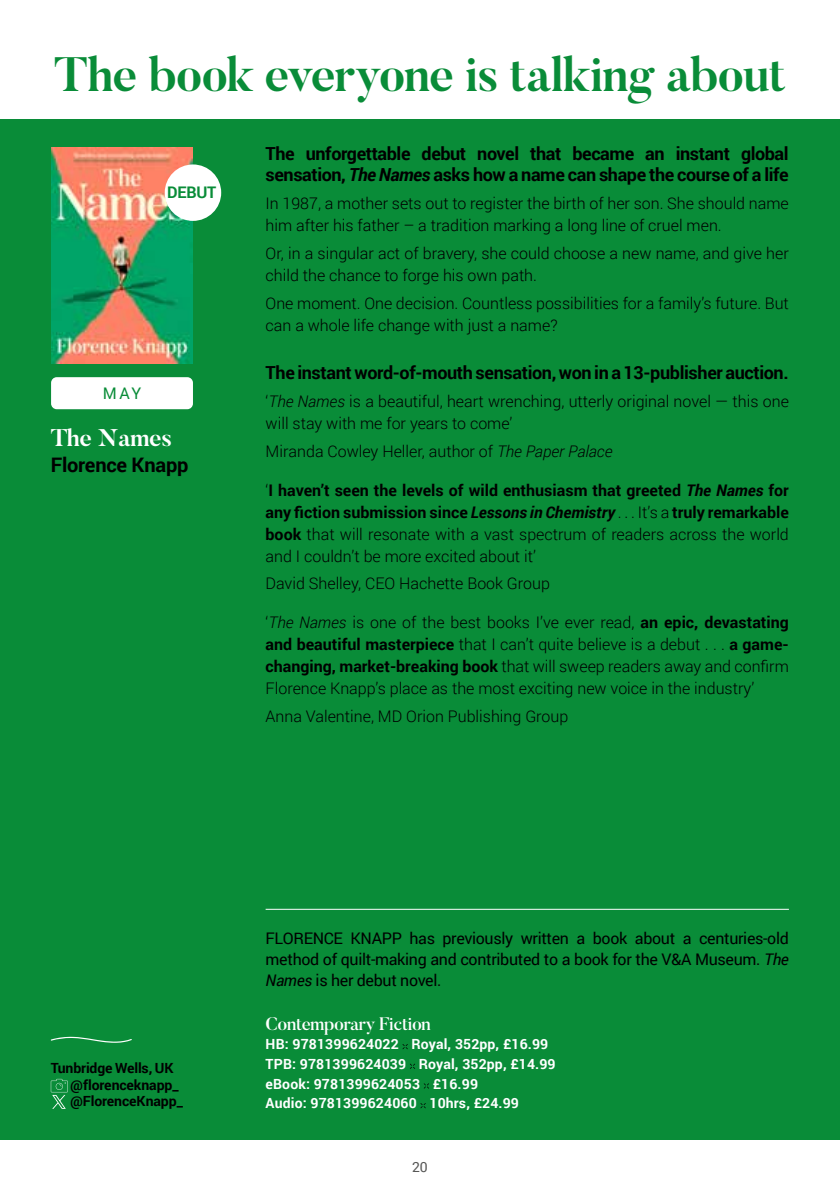
<style>
.page{position:relative;width:840px;height:1191px;background:#fff}
.page>*{position:absolute;margin:0;border:0;box-sizing:border-box;transform-origin:0 0}
.t1{font:700 48px "Butler";letter-spacing:-.025em;color:#098c38}
.t2{font:700 24px "Butler";letter-spacing:-.01em;color:#fff}
.t3{font:700 20px "Roboto";letter-spacing:-.01em;color:#000}
.t4{font:700 18px/21px "Roboto";letter-spacing:-.025em;color:#000}
.t5{font:500 18px "Butler";letter-spacing:-.02em;color:#fff}
.t6{font:300 16px/22px "Roboto";color:#000}
.t7{font:16px/21px "Roboto";letter-spacing:-.02em;color:#000;text-align:justify}
.t8{font:700 16px "Roboto";letter-spacing:-.01em;color:#098c38}
.t9{font:16px "Roboto";color:#098c38}
.t10{font:700 14px/19.6px "Roboto";letter-spacing:.01em;color:#fff}
.t11{font:700 14px/16.4px "Roboto";letter-spacing:-.01em;color:#000}
.t12{font:14px "Roboto";color:#575756}
.s1{font-style:italic}
.s2{font-weight:700}
.s3{font-weight:700;font-style:italic}
</style>
<div class="page">
<div style="left:0;top:119px;width:839px;height:1021px;background:#098c38"></div>
<img style="left:51px;top:147px;width:142px;height:216px">
<div style="left:51px;top:377px;width:142px;height:32px;background:#fff;border-radius:6px"></div>
<svg style="left:51px;top:1036px;width:81px;height:6px"></svg>
<hr style="left:265px;top:908px;width:523px;height:1px;background:#fff">
<svg style="left:51px;top:1078px;width:17px;height:30px"></svg>
<svg style="left:402px;top:1044px;width:5px;height:5px"></svg>
<svg style="left:410px;top:1063px;width:5px;height:6px"></svg>
<svg style="left:423px;top:1083px;width:6px;height:5px"></svg>
<svg style="left:420px;top:1103px;width:5px;height:5px"></svg>
<div style="left:165px;top:164px;width:56px;height:57px;background:#fff;border-radius:50%"></div>
<h1 class="t1" style="left:54px;top:43px;width:732px">The book everyone is talking about</h1>
<p class="t8" style="left:167px;top:181px;width:51px">DEBUT</p>
<p class="t9" style="left:103px;top:382px;width:40px">MAY</p>
<h2 class="t2" style="left:51px;top:422px;width:123px">The Names</h2>
<p class="t3" style="left:51px;top:450px;width:139px">Florence Knapp</p>
<p class="t4" style="left:265px;top:143px;width:524px">The unforgettable debut novel that became an instant global sensation, <span class="s1">The Names</span> asks how a name can shape the course of a life</p>
<p class="t6" style="left:265px;top:192px;width:524px">In 1987, a mother sets out to register the birth of her son. She should name him after his father – a tradition marking a long line of cruel men.</p>
<p class="t6" style="left:265px;top:242px;width:524px">Or, in a singular act of bravery, she could choose a new name, and give her child the chance to forge his own path.</p>
<p class="t6" style="left:265px;top:291px;width:524px">One moment. One decision. Countless possibilities for a family’s future. But can a whole life change with just a name?</p>
<p class="t4" style="left:265px;top:361px;width:524px">The instant word-of-mouth sensation, won in a 13-publisher auction.</p>
<p class="t6" style="left:265px;top:390px;width:524px">‘<span class="s1">The Names</span> is a beautiful, heart wrenching, utterly original novel — this one will stay with me for years to come’</p>
<p class="t6" style="left:265px;top:439px;width:348px">Miranda Cowley Heller, author of <span class="s1">The Paper Palace</span></p>
<p class="t6" style="left:265px;top:478px;width:524px;text-align:justify">‘<span class="s2">I haven’t seen the levels of wild enthusiasm that greeted</span> <span class="s3">The Names</span> <span class="s2">for any fiction submission since</span> <span class="s3">Lessons in Chemistry</span> . . . It’s a <span class="s2">truly remarkable book</span> that will resonate with a vast spectrum of readers across the world and I couldn’t be more excited about it’</p>
<p class="t6" style="left:265px;top:572px;width:286px">David Shelley, CEO Hachette Book Group</p>
<p class="t6" style="left:265px;top:611px;width:524px;text-align:justify">‘<span class="s1">The Names</span> is one of the best books I’ve ever read, <span class="s2">an epic, devastating and beautiful masterpiece</span> that I can’t quite believe is a debut . . . <span class="s2">a game&shy;changing, market-breaking book</span> that will sweep readers away and confirm Florence Knapp’s place as the most exciting new voice in the industry’</p>
<p class="t6" style="left:265px;top:705px;width:304px">Anna Valentine, MD Orion Publishing Group</p>
<p class="t11" style="left:71px;top:1059px;width:114px;text-indent:-20px">Tunbridge Wells, UK @florenceknapp_ @FlorenceKnapp_</p>
<p class="t7" style="left:265px;top:927px;width:524px">FLORENCE KNAPP has previously written a book about a centuries-old method of quilt-making and contributed to a book for the V&amp;A Museum. <span class="s1">The Names</span> is her debut novel.</p>
<p class="t5" style="left:265px;top:1011px;width:167px">Contemporary Fiction</p>
<p class="t10" style="left:265px;top:1034px;width:291px">HB: 9781399624022 Royal, 352pp, £16.99<br>TPB: 9781399624039 Royal, 352pp, £14.99 eBook: 9781399624053 £16.99<br>Audio: 9781399624060 10hrs, £24.99</p>
<p class="t12" style="left:412px;top:1156px;width:17px">20</p>
</div>
